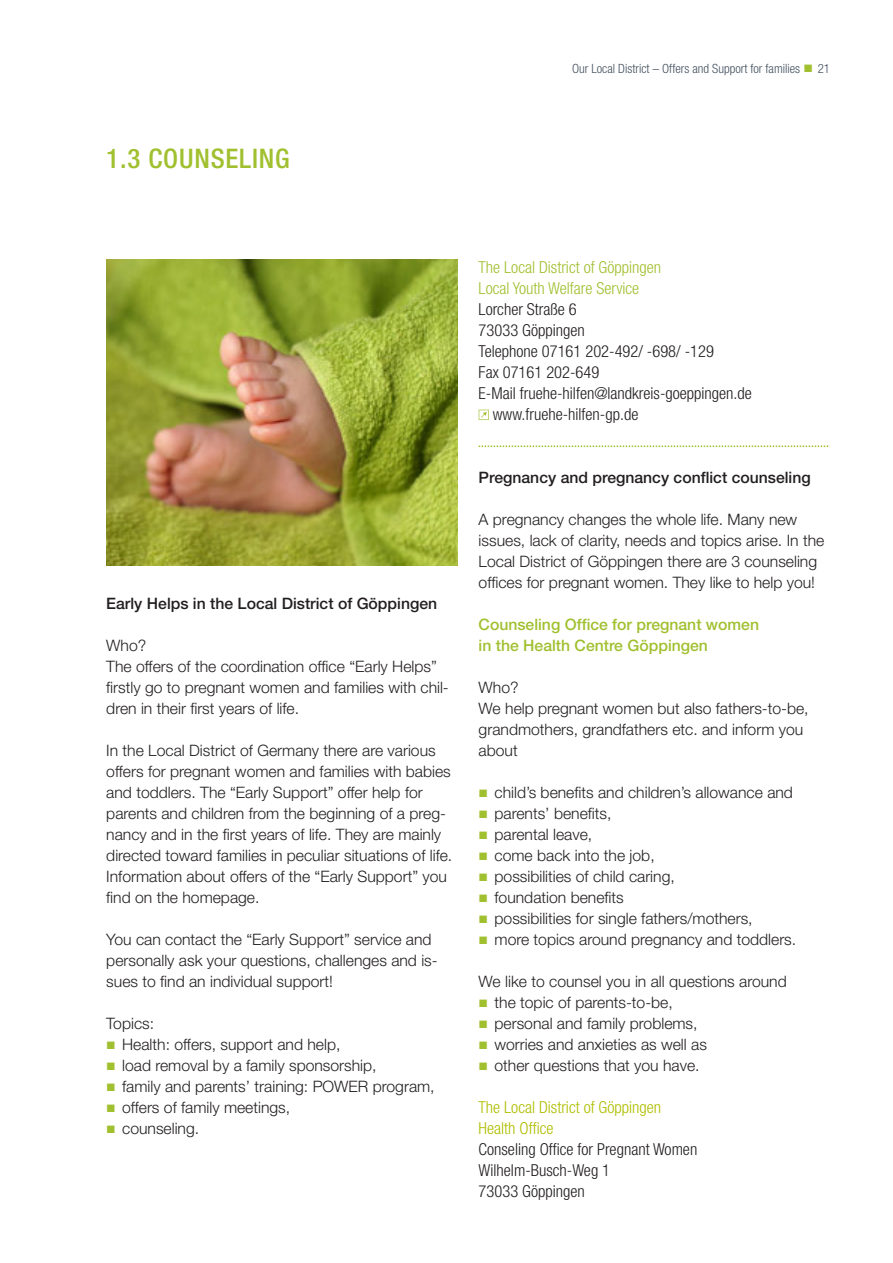
<style>
.page{position:relative;width:893px;height:1263px;background:#fff}
.page>*{position:absolute;margin:0;border:0;box-sizing:border-box;transform-origin:0 0}
.t1{font:500 condensed 27px "Helvetica Neue LT Std";letter-spacing:.03em;color:#a1c030}
.t2{font:300 condensed 16.5px/21px "Helvetica Neue LT Std";color:#231f20}
.t3{font:300 condensed 16.5px/21px "Helvetica Neue LT Std";color:#a1c030}
.t4{font:300 condensed 16.5px/21px "Helvetica Neue LT Std";color:#afbe00}
.t5{font:300 15.75px/21px "Helvetica Neue LT";color:#231f20}
.t6{font:500 15.75px "Helvetica Neue LT";color:#231f20}
.t7{font:500 15.75px/21px "Helvetica Neue LT";color:#a1c030}
.t8{font:300 condensed 12.75px "Helvetica Neue LT Std";color:#44515f}
.s1{color:#a1c030}
</style>
<div class="page">
<svg style="left:479px;top:410px;width:10px;height:10px"></svg>
<svg style="left:479px;top:446px;width:351px;height:1px"></svg>
<img style="left:106px;top:259px;width:352px;height:307px">
<h1 class="t1" style="left:106px;top:142px;width:185px">1.3 COuNSEliNg</h1>
<p class="t8" style="left:572px;top:61px;width:259px">Our Local District – Offers and Support for families <span class="s1">■</span> 21</p>
<p class="t6" style="left:106px;top:594px;width:332px">Early Helps in the Local District of Göppingen</p>
<p class="t5" style="left:106px;top:635px;width:344px">Who?<br>The offers of the coordination office “Early Helps” firstly go to pregnant women and families with chil&shy;dren in their first years of life.</p>
<p class="t5" style="left:106px;top:740px;width:347px">In the Local District of Germany there are various offers for pregnant women and families with babies and toddlers. The “Early Support” offer help for parents and children from the beginning of a preg&shy;nancy and in the first years of life. They are mainly directed toward families in peculiar situations of life.<br>Information about offers of the “Early Support” you find on the homepage.</p>
<p class="t5" style="left:106px;top:929px;width:333px">You can contact the “Early Support” service and personally ask your questions, challenges and is&shy;sues to find an individual support!</p>
<p class="t5" style="left:106px;top:1013px;width:49px">Topics:</p>
<p class="t5" style="left:106px;top:1034px;width:236px"><span class="s1">■</span> Health: offers, support and help,</p>
<p class="t5" style="left:106px;top:1055px;width:272px"><span class="s1">■</span> load removal by a family sponsorship,</p>
<p class="t5" style="left:106px;top:1076px;width:330px"><span class="s1">■</span> family and parents’ training: POWER program,</p>
<p class="t5" style="left:106px;top:1097px;width:185px"><span class="s1">■</span> offers of family meetings,</p>
<p class="t5" style="left:106px;top:1118px;width:94px"><span class="s1">■</span> counseling.</p>
<p class="t3" style="left:479px;top:257px;width:184px">The Local District of Göppingen<br>Local Youth Welfare Service</p>
<p class="t2" style="left:479px;top:299px;width:100px">Lorcher Straße 6</p>
<p class="t2" style="left:479px;top:320px;width:108px">73033 Göppingen</p>
<p class="t2" style="left:479px;top:341px;width:237px">Telephone 07161 202-492/ -698/ -129</p>
<p class="t2" style="left:479px;top:362px;width:122px">Fax 07161 202-649</p>
<p class="t2" style="left:479px;top:383px;width:275px">E-Mail fruehe-hilfen@landkreis-goeppingen.de</p>
<p class="t2" style="left:493px;top:404px;width:147px">www.fruehe-hilfen-gp.de</p>
<p class="t6" style="left:479px;top:468px;width:334px">Pregnancy and pregnancy conflict counseling</p>
<p class="t5" style="left:479px;top:509px;width:347px">A pregnancy changes the whole life. Many new issues, lack of clarity, needs and topics arise. In the Local District of Göppingen there are 3 counseling offices for pregnant women. They like to help you!</p>
<p class="t7" style="left:479px;top:614px;width:282px">Counseling Office for pregnant women in the Health Centre Göppingen</p>
<p class="t5" style="left:479px;top:677px;width:331px">Who?<br>We help pregnant women but also fathers-to-be, grandmothers, grandfathers etc. and inform you about</p>
<p class="t5" style="left:479px;top:782px;width:316px"><span class="s1">■</span> child’s benefits and children’s allowance and</p>
<p class="t5" style="left:479px;top:803px;width:134px"><span class="s1">■</span> parents’ benefits,</p>
<p class="t5" style="left:479px;top:824px;width:115px"><span class="s1">■</span> parental leave,</p>
<p class="t5" style="left:479px;top:845px;width:178px"><span class="s1">■</span> come back into the job,</p>
<p class="t5" style="left:479px;top:866px;width:198px"><span class="s1">■</span> possibilities of child caring,</p>
<p class="t5" style="left:479px;top:887px;width:147px"><span class="s1">■</span> foundation benefits</p>
<p class="t5" style="left:479px;top:908px;width:276px"><span class="s1">■</span> possibilities for single fathers/mothers,</p>
<p class="t5" style="left:479px;top:929px;width:319px"><span class="s1">■</span> more topics around pregnancy and toddlers.</p>
<p class="t5" style="left:479px;top:971px;width:310px">We like to counsel you in all questions around</p>
<p class="t5" style="left:479px;top:992px;width:196px"><span class="s1">■</span> the topic of parents-to-be,</p>
<p class="t5" style="left:479px;top:1013px;width:220px"><span class="s1">■</span> personal and family problems,</p>
<p class="t5" style="left:479px;top:1034px;width:230px"><span class="s1">■</span> worries and anxieties as well as</p>
<p class="t5" style="left:479px;top:1055px;width:222px"><span class="s1">■</span> other questions that you have.</p>
<p class="t4" style="left:479px;top:1097px;width:184px">The Local District of Göppingen<br>Health Office</p>
<p class="t2" style="left:479px;top:1139px;width:220px">Conseling Office for Pregnant Women<br>Wilhelm-Busch-Weg 1<br>73033 Göppingen</p>
</div>
